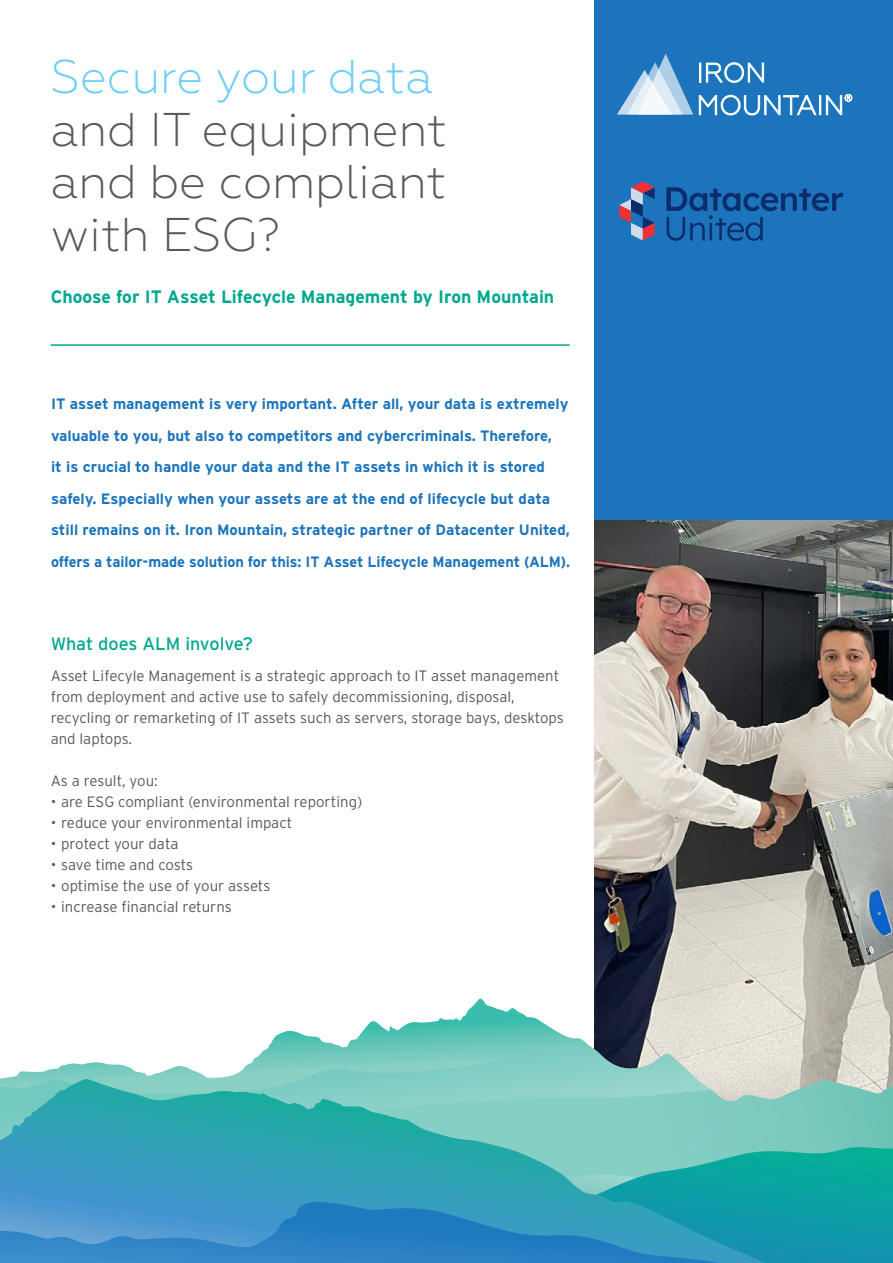
<style>
.page{position:relative;width:893px;height:1263px;background:#fff}
.page>*{position:absolute;margin:0;border:0;box-sizing:border-box;transform-origin:0 0}
.t1{font:300 47.25px/52.5px "Geometria";color:#58595b;text-align:justify}
.t2{font:300 47.25px "Geometria";color:#6dcff6}
.t3{font:700 18px "Interstate";color:#00a88e}
.t4{font:18px "Interstate";color:#00a88e}
.t5{font:700 15px/31.5px "Interstate";color:#1c75bc}
.t6{font:300 15px/21px "Interstate";color:#58595b}
</style>
<div class="page">
<div style="left:594px;top:0;width:299px;height:1263px;background:#1c75bc"></div>
<img style="left:594px;top:521px;width:299px;height:478px">
<svg style="left:268px;top:999px;width:625px;height:81px"></svg>
<svg style="left:0;top:1048px;width:723px;height:31px"></svg>
<svg style="left:765px;top:1080px;width:128px;height:67px;background:#81c8bb"></svg>
<svg style="left:0;top:1079px;width:765px;height:68px;background:#62bfbb"></svg>
<svg style="left:0;top:1147px;width:893px;height:116px;background:#309aba"></svg>
<svg style="left:699px;top:62px;width:65px;height:21px"></svg>
<svg style="left:699px;top:94px;width:153px;height:21px"></svg>
<svg style="left:617px;top:54px;width:76px;height:61px"></svg>
<hr style="left:51px;top:344px;width:519px;height:2px;background:#00a88e">
<svg style="left:666px;top:187px;width:177px;height:54px"></svg>
<svg style="left:619px;top:181px;width:36px;height:59px"></svg>
<h1 class="t2" style="left:51px;top:49px;width:384px">Secure your data</h1>
<h1 class="t1" style="left:51px;top:103px;width:398px">and IT equipment and be compliant with ESG?</h1>
<p class="t3" style="left:51px;top:287px;width:505px">Choose for IT Asset Lifecycle Management by Iron Mountain</p>
<p class="t5" style="left:51px;top:388px;width:521px">IT asset management is very important. After all, your data is extremely valuable to you, but also to competitors and cybercriminals. Therefore,<br>it is crucial to handle your data and the IT assets in which it is stored safely. Especially when your assets are at the end of lifecycle but data still remains on it. Iron Mountain, strategic partner of Datacenter United, offers a tailor-made solution for this: IT Asset Lifecycle Management (ALM).</p>
<p class="t4" style="left:51px;top:633px;width:204px">What does ALM involve?</p>
<p class="t6" style="left:51px;top:665px;width:515px">Asset Lifecyle Management is a strategic approach to IT asset management from deployment and active use to safely decommissioning, disposal, recycling or remarketing of IT assets such as servers, storage bays, desktops and laptops.</p>
<p class="t6" style="left:51px;top:770px;width:109px">As a result, you:</p>
<p class="t6" style="left:51px;top:791px;width:313px">• are ESG compliant (environmental reporting)</p>
<p class="t6" style="left:51px;top:812px;width:243px">• reduce your environmental impact</p>
<p class="t6" style="left:51px;top:833px;width:129px">• protect your data</p>
<p class="t6" style="left:51px;top:854px;width:144px">• save time and costs</p>
<p class="t6" style="left:51px;top:875px;width:221px">• optimise the use of your assets</p>
<p class="t6" style="left:51px;top:896px;width:183px">• increase financial returns</p>
</div>
